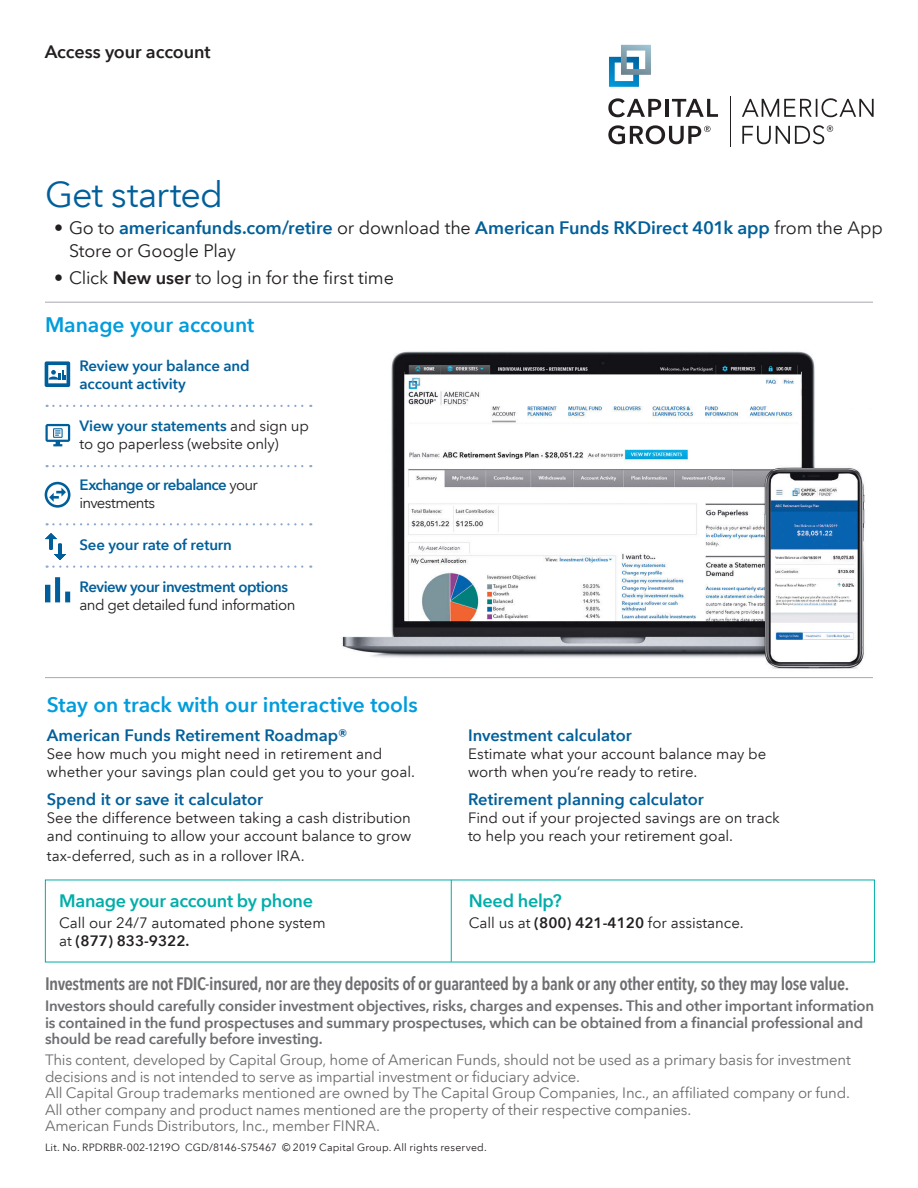
<style>
.page{position:relative;width:918px;height:1188px;background:#fff}
.page>*{position:absolute;margin:0;border:0;box-sizing:border-box;transform-origin:0 0}
.t1{font:36px "Avenir Next LT Com";letter-spacing:-.025em;color:#005f9a}
.t2{font:600 21px "Avenir Next LT Com";letter-spacing:-.005em;color:#009cdc}
.t3{font:600 condensed 18px "Avenir Next LT Com";letter-spacing:-.025em;color:#6d6e71}
.t4{font:600 18px/22.5px "Avenir Next LT Com";letter-spacing:-.005em;color:#005f9a}
.t5{font:18px "Avenir Next LT Com";letter-spacing:-.01em;color:#231f20}
.t6{font:600 18px "Avenir Next LT Com";letter-spacing:-.02em;color:#00aea9}
.t7{font:600 18px "Avenir Next LT Com";letter-spacing:-.005em;color:#231f20}
.t8{font:600 16.5px "Avenir Next LT Com";color:#005f9a}
.t9{font:15px/18px "Avenir Next LT Com";letter-spacing:-.005em;color:#231f20}
.t10{font:15px/16.5px "Avenir Next LT Com";letter-spacing:-.015em;color:#6d6e71}
.t11{font:600 15px/16.5px "Avenir Next LT Com";letter-spacing:-.015em;color:#6d6e71}
.t12{font:600 15px/18px "Avenir Next LT Com";letter-spacing:-.02em;color:#005f9a}
.t13{font:600 15px/18px "Avenir Next LT Com";letter-spacing:-.04em;color:#005f9a}
.t14{font:15px "Avenir Next LT Com";letter-spacing:-.035em;color:#231f20}
.t15{font:10.5px "Avenir Next LT Com";letter-spacing:.015em;color:#231f20}
.s1{font-weight:400;color:#231f20}
.s2{font-weight:600}
.s3{font-weight:600;color:#005f9a}
</style>
<div class="page">
<hr style="left:730px;top:96px;width:1px;height:51px;background:#231f20">
<svg style="left:608px;top:98px;width:53px;height:19px"></svg>
<hr style="left:665px;top:99px;width:3px;height:18px;background:#231f20">
<svg style="left:672px;top:99px;width:46px;height:18px"></svg>
<svg style="left:608px;top:125px;width:103px;height:19px"></svg>
<svg style="left:742px;top:98px;width:132px;height:19px"></svg>
<svg style="left:609px;top:45px;width:42px;height:42px"></svg>
<svg style="left:742px;top:125px;width:91px;height:19px"></svg>
<img style="left:326px;top:351px;width:547px;height:328px">
<svg style="left:45px;top:577px;width:25px;height:25px"></svg>
<svg style="left:45px;top:424px;width:25px;height:22px"></svg>
<svg style="left:45px;top:482px;width:25px;height:26px"></svg>
<svg style="left:45px;top:361px;width:25px;height:26px"></svg>
<svg style="left:45px;top:533px;width:21px;height:27px"></svg>
<svg style="left:47px;top:405px;width:264px;height:2px"></svg>
<svg style="left:47px;top:465px;width:264px;height:2px"></svg>
<svg style="left:47px;top:523px;width:264px;height:2px"></svg>
<svg style="left:47px;top:566px;width:264px;height:2px"></svg>
<hr style="left:45px;top:302px;width:828px;height:1px;background:#a7a9ac">
<hr style="left:45px;top:677px;width:828px;height:1px;background:#a7a9ac">
<hr style="left:451px;top:880px;width:1px;height:82px;background:#00aea9">
<p class="t7" style="left:45px;top:41px;width:168px">Access your account</p>
<h1 class="t1" style="left:45px;top:173px;width:180px">Get started</h1>
<p class="t4" style="left:69px;top:216px;width:815px;text-indent:-15px"><span class="s1">• Go to</span> americanfunds.com/retire <span class="s1">or download the</span> American Funds RKDirect 401k app <span class="s1">from the App<br>Store or Google Play</span></p>
<p class="t5" style="left:54px;top:267px;width:341px">• Click <span class="s2">New user</span> to log in for the first time</p>
<h2 class="t2" style="left:45px;top:312px;width:211px">Manage your account</h2>
<p class="t12" style="left:80px;top:357px;width:172px">Review your balance and account activity</p>
<p class="t9" style="left:80px;top:417px;width:231px"><span class="s3">View your statements</span> and sign up to go paperless (website only)</p>
<p class="t13" style="left:80px;top:475px;width:180px">Exchange or rebalance <span class="s1">your investments</span></p>
<p class="t12" style="left:80px;top:535px;width:154px">See your rate of return</p>
<p class="t12" style="left:79px;top:577px;width:210px">Review your investment options</p>
<p class="t14" style="left:80px;top:595px;width:217px">and get detailed fund information</p>
<h2 class="t2" style="left:47px;top:692px;width:373px">Stay on track with our interactive tools</h2>
<p class="t8" style="left:47px;top:725px;width:302px">American Funds Retirement Roadmap®</p>
<p class="t9" style="left:47px;top:744px;width:370px">See how much you might need in retirement and whether your savings plan could get you to your goal.</p>
<p class="t8" style="left:47px;top:789px;width:218px">Spend it or save it calculator</p>
<p class="t9" style="left:47px;top:809px;width:366px">See the difference between taking a cash distribution and continuing to allow your account balance to grow</p>
<p class="t9" style="left:47px;top:846px;width:259px">tax-deferred, such as in a rollover IRA.</p>
<p class="t6" style="left:59px;top:890px;width:255px">Manage your account by phone</p>
<p class="t9" style="left:59px;top:914px;width:268px">Call our 24/7 automated phone system at <span class="s2">(877) 833-9322.</span></p>
<p class="t8" style="left:468px;top:725px;width:165px">Investment calculator</p>
<p class="t9" style="left:468px;top:744px;width:300px">Estimate what your account balance may be worth when you’re ready to retire.</p>
<p class="t8" style="left:468px;top:789px;width:237px">Retirement planning calculator</p>
<p class="t9" style="left:468px;top:809px;width:313px">Find out if your projected savings are on track to help you reach your retirement goal.</p>
<p class="t6" style="left:469px;top:890px;width:94px">Need help?</p>
<p class="t9" style="left:469px;top:914px;width:276px">Call us at <span class="s2">(800) 421-4120</span> for assistance.</p>
<p class="t3" style="left:45px;top:973px;width:806px">Investments are not FDIC-insured, nor are they deposits of or guaranteed by a bank or any other entity, so they may lose value.</p>
<p class="t11" style="left:45px;top:998px;width:831px">Investors should carefully consider investment objectives, risks, charges and expenses. This and other important information is contained in the fund prospectuses and summary prospectuses, which can be obtained from a financial professional and should be read carefully before investing.</p>
<p class="t10" style="left:45px;top:1052px;width:807px">This content, developed by Capital Group, home of American Funds, should not be used as a primary basis for investment decisions and is not intended to serve as impartial investment or fiduciary advice.<br>All Capital Group trademarks mentioned are owned by The Capital Group Companies, Inc., an affiliated company or fund.<br>All other company and product names mentioned are the property of their respective companies.<br>American Funds Distributors, Inc., member FINRA.</p>
<p class="t15" style="left:45px;top:1141px;width:443px">Lit. No. RPDRBR-002-1219O CGD/8146-S75467 © 2019 Capital Group. All rights reserved.</p>
</div>
